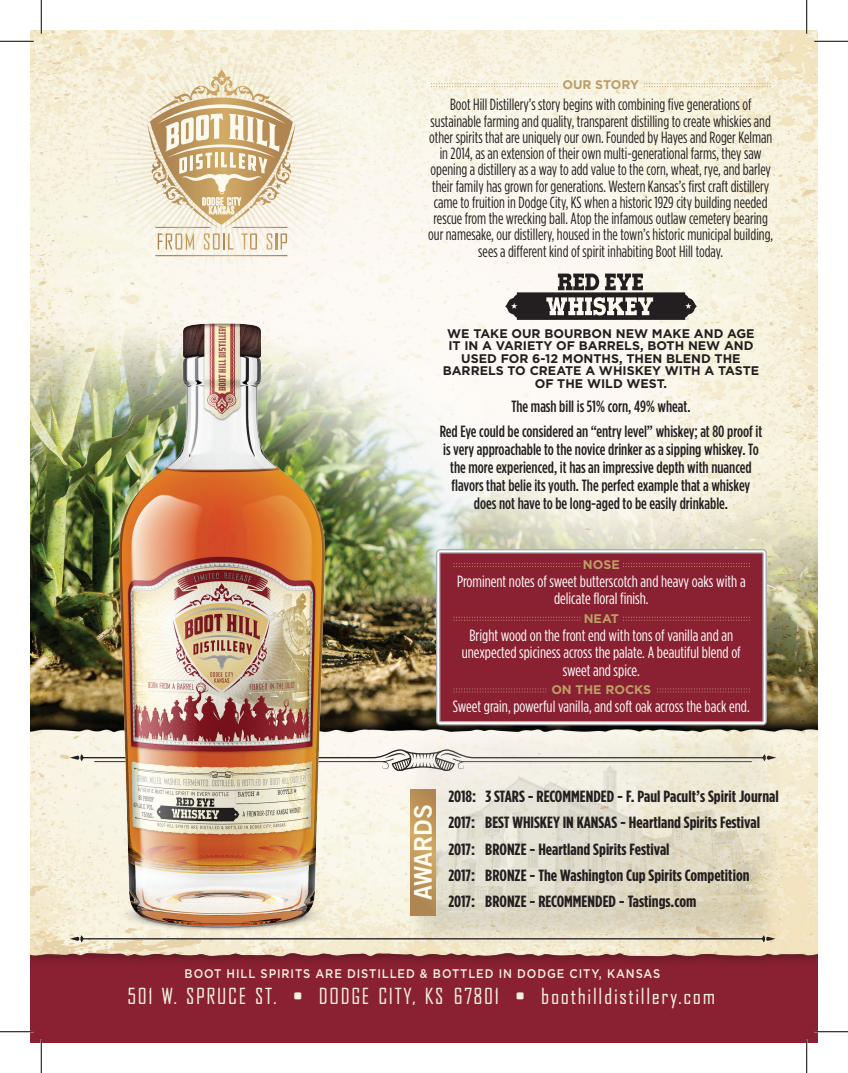
<style>
.page{position:relative;width:848px;height:1073px;background:#fff}
.page>*{position:absolute;margin:0;border:0;box-sizing:border-box;transform-origin:0 0}
.t1{font:24.38px "Trade Gothic Bold Two";color:#fcfbee}
.t2{font:21.25px "Agency";letter-spacing:.08em;color:#f6f1e0}
.t3{font:16.25px/16.2px "Gotham Condensed";color:#231f20;text-align:center;scale:.95 1}
.t4{font:500 16.25px/18.1px "Gotham Condensed";color:#231f20;text-align:center}
.t5{font:16.25px/17.5px "Gotham Condensed";color:#fff;text-align:center}
.t6{font:700 16.25px/26.2px "Gotham Condensed";color:#231f20;scale:1.1 1}
.t7{font:700 12.5px/12.5px "Gotham";color:#231f20;text-align:center}
.t8{font:500 12.5px "Gotham";letter-spacing:.08em;color:#f6f1e0;scale:.9 1}
.t9{font:700 12.5px "Gotham";color:#bc9e66}
</style>
<div class="page">
<div style="left:30px;top:952px;width:787px;height:90px;background:#8a2132"></div>
<img style="left:30px;top:30px;width:787px;height:932px">
<svg style="left:70px;top:748px;width:18px;height:23px"></svg>
<svg style="left:70px;top:935px;width:18px;height:7px"></svg>
<img style="left:337px;top:703px;width:481px;height:278px">
<svg style="left:92px;top:69px;width:203px;height:187px;background:#e7d8bc"></svg>
<svg style="left:410px;top:789px;width:25px;height:126px;background:#be965b"></svg>
<svg style="left:431px;top:83px;width:127px;height:4px"></svg>
<svg style="left:643px;top:83px;width:127px;height:4px"></svg>
<svg style="left:505px;top:273px;width:192px;height:47px"></svg>
<svg style="left:435px;top:548px;width:332px;height:178px;background:#8f303f"></svg>
<svg style="left:453px;top:563px;width:127px;height:4px"></svg>
<svg style="left:623px;top:563px;width:127px;height:4px"></svg>
<svg style="left:453px;top:616px;width:127px;height:4px"></svg>
<svg style="left:623px;top:616px;width:127px;height:4px"></svg>
<svg style="left:453px;top:688px;width:93px;height:4px"></svg>
<svg style="left:657px;top:688px;width:93px;height:4px"></svg>
<img style="left:88px;top:310px;width:267px;height:635px">
<hr style="left:0;top:40px;width:34px;height:2px;background:#fff">
<hr style="left:814px;top:40px;width:34px;height:2px;background:#fff">
<hr style="left:0;top:1030px;width:34px;height:2px;background:#fff">
<hr style="left:814px;top:1030px;width:34px;height:2px;background:#fff">
<hr style="left:40px;top:0;width:2px;height:34px;background:#fff">
<hr style="left:40px;top:1039px;width:2px;height:33px;background:#fff">
<hr style="left:805px;top:0;width:2px;height:34px;background:#fff">
<hr style="left:805px;top:1039px;width:2px;height:33px;background:#fff">
<hr style="left:0;top:41px;width:34px;height:1px;background:#000">
<hr style="left:814px;top:41px;width:34px;height:1px;background:#000">
<hr style="left:0;top:1031px;width:34px;height:1px;background:#000">
<hr style="left:814px;top:1031px;width:34px;height:1px;background:#000">
<hr style="left:41px;top:0;width:1px;height:34px;background:#000">
<hr style="left:41px;top:1039px;width:1px;height:33px;background:#000">
<hr style="left:806px;top:0;width:1px;height:34px;background:#000">
<hr style="left:806px;top:1039px;width:1px;height:33px;background:#000">
<p class="t9" style="left:562px;top:77px;width:78px">OUR STORY</p>
<p class="t3" style="left:428px;top:96px;width:364px">Boot Hill Distillery’s story begins with combining five generations of sustainable farming and quality, transparent distilling to create whiskies and other spirits that are uniquely our own. Founded by Hayes and Roger Kelman in 2014, as an extension of their own multi-generational farms, they saw opening a distillery as a way to add value to the corn, wheat, rye, and barley their family has grown for generations. Western Kansas’s first craft distillery came to fruition in Dodge City, KS when a historic 1929 city building needed rescue from the wrecking ball. Atop the infamous outlaw cemetery bearing our namesake, our distillery, housed in the town’s historic municipal building, sees a different kind of spirit inhabiting Boot Hill today.</p>
<p class="t7" style="left:442px;top:327px;width:318px">WE TAKE OUR BOURBON NEW MAKE AND AGE<br>IT IN A VARIETY OF BARRELS, BOTH NEW AND<br>USED FOR 6-12 MONTHS, THEN BLEND THE<br>BARRELS TO CREATE A WHISKEY WITH A TASTE<br>OF THE WILD WEST.</p>
<p class="t4" style="left:439px;top:394px;width:324px;line-height:24.4px">The mash bill is 51% corn, 49% wheat.<br>Red Eye could be considered an “entry level” whiskey; at 80 proof it</p>
<p class="t4" style="left:443px;top:439px;width:317px">is very approachable to the novice drinker as a sipping whiskey. To the more experienced, it has an impressive depth with nuanced flavors that belie its youth. The perfect example that a whiskey does not have to be long-aged to be easily drinkable.</p>
<p class="t9" style="left:583px;top:557px;width:38px">NOSE</p>
<p class="t5" style="left:457px;top:572px;width:290px">Prominent notes of sweet butterscotch and heavy oaks with a delicate floral finish.</p>
<p class="t9" style="left:583px;top:611px;width:37px">NEAT</p>
<p class="t5" style="left:462px;top:626px;width:280px">Bright wood on the front end with tons of vanilla and an unexpected spiciness across the palate. A beautiful blend of sweet and spice.</p>
<p class="t9" style="left:551px;top:682px;width:101px">ON THE ROCKS</p>
<p class="t5" style="left:453px;top:697px;width:298px">Sweet grain, powerful vanilla, and soft oak across the back end.</p>
<h1 class="t1" style="left:408px;top:900px;width:97px;rotate:-90deg">AWARDS</h1>
<p class="t6" style="left:448px;top:783px;width:301px">2018: 3 STARS - RECOMMENDED - F. Paul Pacult’s Spirit Journal 2017: BEST WHISKEY IN KANSAS - Heartland Spirits Festival 2017: BRONZE - Heartland Spirits Festival<br>2017: BRONZE - The Washington Cup Spirits Competition 2017: BRONZE - RECOMMENDED - Tastings.com</p>
<p class="t8" style="left:185px;top:965px;width:530px">BOOT HILL SPIRITS ARE DISTILLED &amp; BOTTLED IN DODGE CITY, KANSAS</p>
<h2 class="t2" style="left:127px;top:984px;width:589px">501 W. SPRUCE ST. • DODGE CITY, KS 67801 • boothilldistillery.com</h2>
</div>
